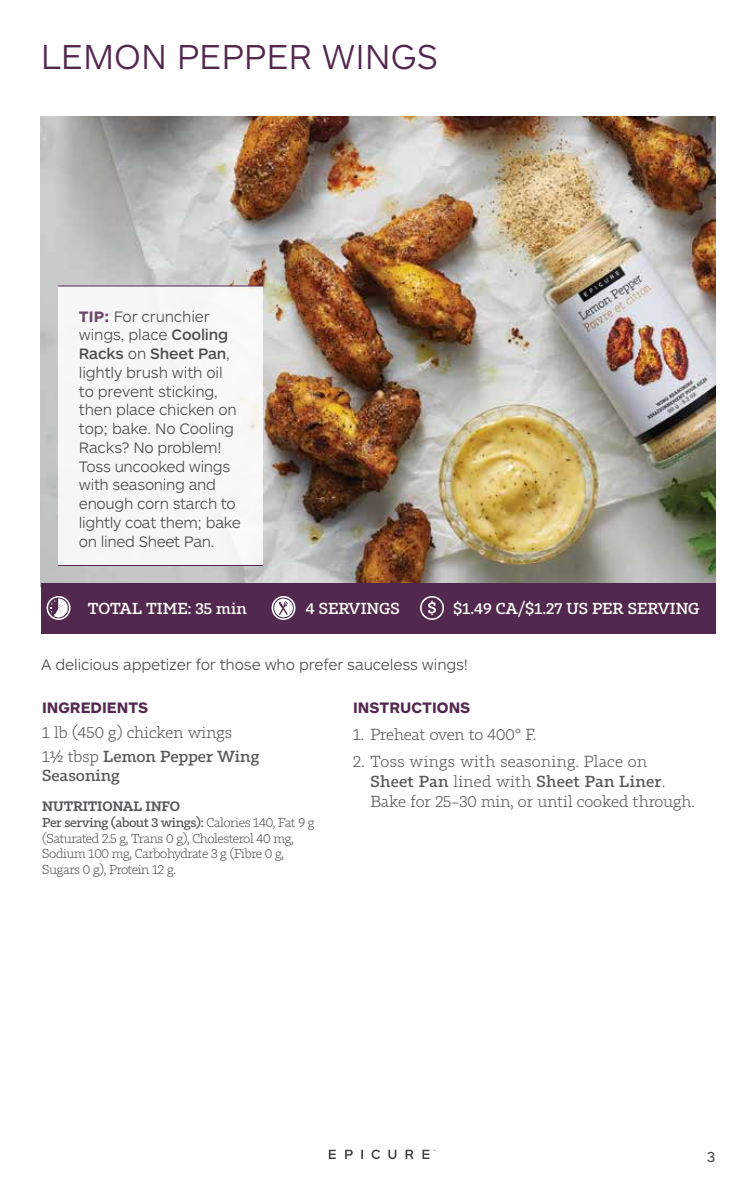
<style>
.page{position:relative;width:756px;height:1188px;background:#fff}
.page>*{position:absolute;margin:0;border:0;box-sizing:border-box;transform-origin:0 0}
.t1{font:300 36px "ARS Maquette Pro";color:#53284f}
.t2{font:300 15.75px/18.8px "ARS Maquette Pro";letter-spacing:-.01em;color:#4d4d4f}
.t3{font:300 15.75px/20.2px "Tabac Slab";color:#58595b}
.t4{font:700 15.75px "ARS Maquette Pro";color:#53284f}
.t5{font:500 15.75px "Tabac Slab";color:#58595b}
.t6{font:500 15.6px "Tabac Slab";color:#fff}
.t7{font:15px "ARS Maquette Pro";color:#4d4d4f}
.t8{font:600 13.5px "Tabac Slab";letter-spacing:-.01em;color:#58595b}
.t9{font:300 12.75px/15.8px "Tabac Slab";letter-spacing:-.03em;color:#58595b}
.s1{font-weight:700;color:#6d4869}
.s2{font-weight:500}
</style>
<div class="page">
<img style="left:40px;top:117px;width:676px;height:469px">
<div style="left:59px;top:286px;width:204px;height:280px;background:#f7f7f7"></div>
<div style="left:41px;top:583px;width:675px;height:50px;background:#53284f"></div>
<svg style="left:420px;top:596px;width:24px;height:24px"></svg>
<svg style="left:272px;top:596px;width:24px;height:24px"></svg>
<hr style="left:58px;top:286px;width:205px;height:1px;background:#53284f">
<hr style="left:58px;top:565px;width:205px;height:1px;background:#53284f">
<svg style="left:329px;top:1150px;width:7px;height:9px"></svg>
<svg style="left:345px;top:1150px;width:8px;height:9px"></svg>
<svg style="left:361px;top:1150px;width:2px;height:9px"></svg>
<svg style="left:388px;top:1150px;width:8px;height:9px"></svg>
<svg style="left:406px;top:1150px;width:7px;height:9px"></svg>
<svg style="left:423px;top:1150px;width:13px;height:9px"></svg>
<svg style="left:372px;top:1150px;width:8px;height:9px"></svg>
<svg style="left:47px;top:596px;width:24px;height:24px"></svg>
<h1 class="t1" style="left:41px;top:34px;width:399px">LEMON PEPPER WINGS</h1>
<p class="t2" style="left:79px;top:306px;width:164px"><span class="s1">TIP:</span> For crunchier wings, place <span class="s2">Cooling<br>Racks</span> on <span class="s2">Sheet Pan</span>, lightly brush with oil to prevent sticking, then place chicken on top; bake. No Cooling<br>Racks? No problem!<br>Toss uncooked wings with seasoning and enough corn starch to lightly coat them; bake on lined Sheet Pan.</p>
<p class="t6" style="left:88px;top:599px;width:160px">TOTAL TIME: 35 min</p>
<p class="t6" style="left:306px;top:599px;width:96px">4 SERVINGS</p>
<p class="t6" style="left:453px;top:599px;width:248px">$1.49 CA/$1.27 US PER SERVING</p>
<p class="t2" style="left:41px;top:654px;width:428px">A delicious appetizer for those who prefer sauceless wings!</p>
<p class="t4" style="left:42px;top:697px;width:108px">INGREDIENTS</p>
<p class="t3" style="left:42px;top:721px;width:219px;line-height:24.2px">1 lb (450 g) chicken wings<br>1½ tbsp <span class="s2">Lemon Pepper Wing</span></p>
<p class="t5" style="left:42px;top:766px;width:79px">Seasoning</p>
<p class="t8" style="left:42px;top:798px;width:139px">NUTRITIONAL INFO</p>
<p class="t9" style="left:42px;top:815px;width:274px"><span class="s2">Per serving (about 3 wings):</span> Calories 140, Fat 9 g (Saturated 2.5 g, Trans 0 g), Cholesterol 40 mg, Sodium 100 mg, Carbohydrate 3 g (Fibre 0 g, Sugars 0 g), Protein 12 g.</p>
<p class="t4" style="left:353px;top:697px;width:119px">INSTRUCTIONS</p>
<p class="t3" style="left:353px;top:724px;width:185px">1. Preheat oven to 400° F.</p>
<p class="t3" style="left:370px;top:751px;width:326px;text-indent:-17px">2. Toss wings with seasoning. Place on<br><span class="s2">Sheet Pan</span> lined with <span class="s2">Sheet Pan Liner</span>.<br>Bake for 25–30 min, or until cooked through.</p>
<p class="t7" style="left:707px;top:1147px;width:10px">3</p>
</div>
